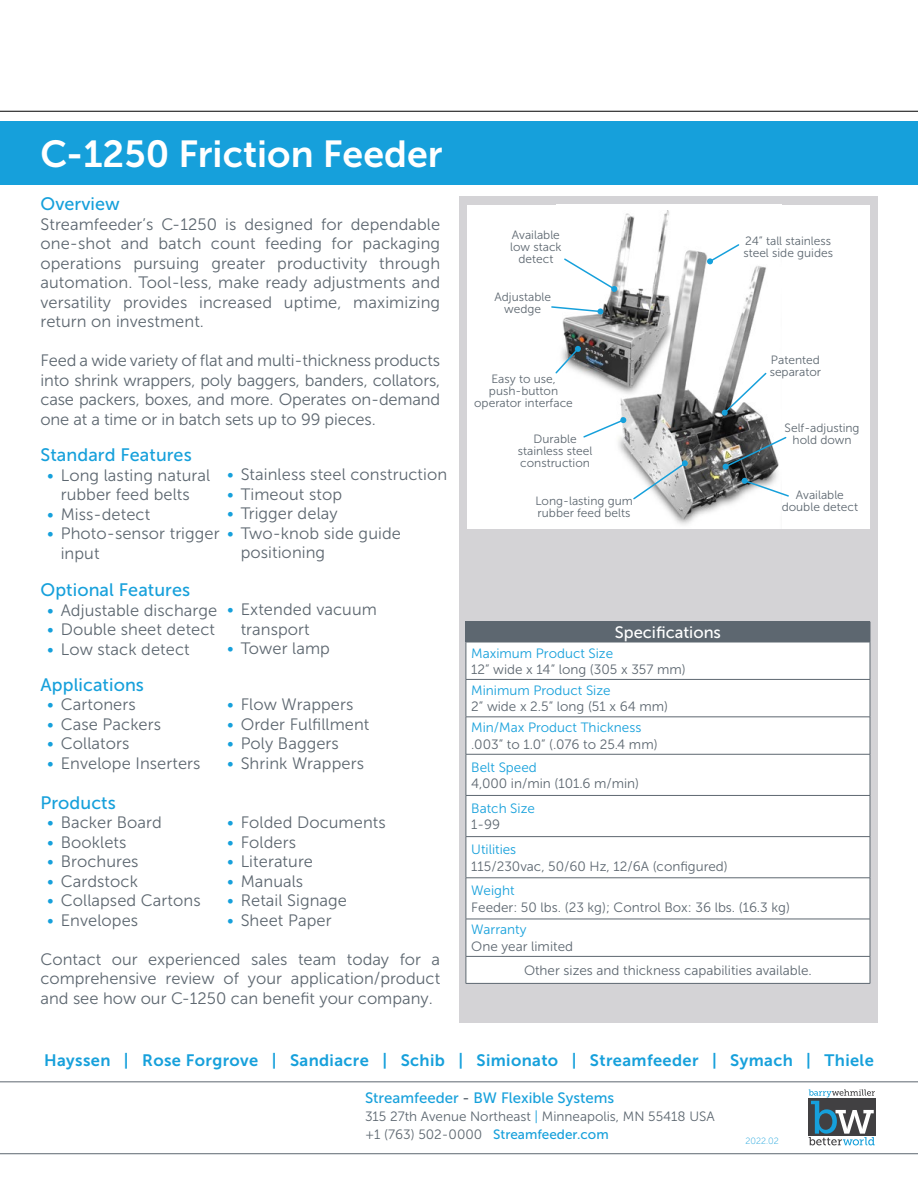
<style>
.page{position:relative;width:918px;height:1188px;background:#fff}
.page>*{position:absolute;margin:0;border:0;box-sizing:border-box;transform-origin:0 0}
.t1{font:37.5px "Museo Sans 700";color:#fff}
.t2{font:18px "Museo Sans 500";letter-spacing:.005em;color:#16a0db}
.t3{font:16.5px/19.5px "Museo Sans 300";letter-spacing:.005em;color:#5d6770;text-align:justify}
.t4{font:16.5px "Museo Sans 700";letter-spacing:.02em;color:#16a0db}
.t5{font:16.5px "Museo Sans 500";color:#fff}
.t6{font:15px "Museo Sans 500";color:#16a0db}
.t7{font:13.5px/24px "Museo Sans 300";color:#5d6770}
.t8{font:13.5px "Museo Sans 300";color:#16a0db}
.t9{font:13.5px "Museo Sans 500";color:#16a0db}
.t10{font:12px/12px "Museo Sans 300";color:#5d6770;text-align:center}
.t11{font:9px "Museo Sans 100";color:#16a0db}
.s1{color:#16a0db}
.s2{color:#5d6770}
.s3{font-family:"Museo Sans 300";color:#5d6770}
.s4{font-family:"Museo Sans 300";color:#fff}
</style>
<div class="page">
<div style="left:0;top:122px;width:918px;height:63px;background:#16a0db"></div>
<hr style="left:0;top:111px;width:918px;height:1px;background:#000">
<hr style="left:0;top:1153px;width:918px;height:1px;background:#5d6770">
<div style="left:459px;top:197px;width:419px;height:826px;background:#d4d3d6"></div>
<hr style="left:0;top:1082px;width:918px;height:1px;background:#5d6770">
<svg style="left:809px;top:1089px;width:66px;height:56px"></svg>
<div style="left:468px;top:205px;width:402px;height:324px;background:#fff"></div>
<img style="left:562px;top:210px;width:215px;height:315px">
<svg style="left:707px;top:243px;width:34px;height:21px"></svg>
<svg style="left:582px;top:417px;width:44px;height:22px"></svg>
<svg style="left:563px;top:257px;width:54px;height:35px"></svg>
<svg style="left:632px;top:460px;width:56px;height:41px"></svg>
<svg style="left:722px;top:371px;width:46px;height:45px"></svg>
<svg style="left:742px;top:478px;width:47px;height:20px"></svg>
<svg style="left:723px;top:436px;width:64px;height:34px"></svg>
<svg style="left:551px;top:305px;width:52px;height:9px"></svg>
<svg style="left:555px;top:346px;width:26px;height:29px"></svg>
<div style="left:466px;top:622px;width:404px;height:20px;background:#5d6770"></div>
<div style="left:467px;top:643px;width:403px;height:340px;background:#fff"></div>
<hr style="left:466px;top:621px;width:404px;height:1px;background:#5d6770">
<svg style="left:870px;top:622px;width:1px;height:20px"></svg>
<hr style="left:466px;top:642px;width:404px;height:1px;background:#5d6770">
<hr style="left:466px;top:642px;width:1px;height:37px;background:#5d6770">
<hr style="left:870px;top:642px;width:1px;height:37px;background:#5d6770">
<hr style="left:466px;top:679px;width:404px;height:1px;background:#5d6770">
<hr style="left:466px;top:680px;width:1px;height:37px;background:#5d6770">
<hr style="left:870px;top:680px;width:1px;height:37px;background:#5d6770">
<hr style="left:466px;top:717px;width:404px;height:1px;background:#5d6770">
<hr style="left:466px;top:717px;width:1px;height:37px;background:#5d6770">
<hr style="left:870px;top:717px;width:1px;height:37px;background:#5d6770">
<hr style="left:466px;top:754px;width:404px;height:1px;background:#5d6770">
<hr style="left:466px;top:754px;width:1px;height:41px;background:#5d6770">
<hr style="left:870px;top:754px;width:1px;height:41px;background:#5d6770">
<hr style="left:466px;top:795px;width:404px;height:1px;background:#5d6770">
<hr style="left:466px;top:796px;width:1px;height:40px;background:#5d6770">
<hr style="left:870px;top:796px;width:1px;height:40px;background:#5d6770">
<hr style="left:466px;top:836px;width:404px;height:1px;background:#5d6770">
<hr style="left:466px;top:837px;width:1px;height:41px;background:#5d6770">
<hr style="left:870px;top:837px;width:1px;height:41px;background:#5d6770">
<hr style="left:466px;top:878px;width:404px;height:1px;background:#5d6770">
<hr style="left:466px;top:878px;width:1px;height:41px;background:#5d6770">
<hr style="left:870px;top:878px;width:1px;height:41px;background:#5d6770">
<hr style="left:466px;top:919px;width:404px;height:1px;background:#5d6770">
<hr style="left:466px;top:919px;width:1px;height:37px;background:#5d6770">
<hr style="left:870px;top:919px;width:1px;height:37px;background:#5d6770">
<hr style="left:466px;top:956px;width:404px;height:1px;background:#5d6770">
<svg style="left:466px;top:957px;width:1px;height:26px"></svg>
<svg style="left:870px;top:957px;width:1px;height:26px"></svg>
<hr style="left:466px;top:983px;width:404px;height:1px;background:#5d6770">
<h1 class="t1" style="left:40px;top:133px;width:404px">C-1250 Friction Feeder</h1>
<p class="t2" style="left:40px;top:194px;width:81px">Overview</p>
<p class="t3" style="left:40px;top:215px;width:401px">Streamfeeder’s C-1250 is designed for dependable one-shot and batch count feeding for packaging operations pursuing greater productivity through automation. Tool-less, make ready adjustments and versatility provides increased uptime, maximizing return on investment.</p>
<p class="t3" style="left:40px;top:351px;width:401px">Feed a wide variety of flat and multi-thickness products into shrink wrappers, poly baggers, banders, collators, case packers, boxes, and more. Operates on-demand one at a time or in batch sets up to 99 pieces.</p>
<p class="t2" style="left:40px;top:445px;width:153px">Standard Features</p>
<p class="t3" style="left:47px;top:465px;width:164px;text-align:center"><span class="s1">•</span> Long lasting natural rubber feed belts</p>
<p class="t3" style="left:47px;top:504px;width:105px"><span class="s1">•</span> Miss-detect</p>
<p class="t3" style="left:61px;top:524px;width:160px;text-indent:-13px"><span class="s1">•</span> Photo-sensor trigger input</p>
<p class="t2" style="left:40px;top:580px;width:151px">Optional Features</p>
<p class="t3" style="left:47px;top:600px;width:172px"><span class="s1">•</span> Adjustable discharge</p>
<p class="t3" style="left:47px;top:620px;width:169px"><span class="s1">•</span> Double sheet detect</p>
<p class="t3" style="left:47px;top:639px;width:144px"><span class="s1">•</span> Low stack detect</p>
<p class="t2" style="left:40px;top:675px;width:105px">Applications</p>
<p class="t3" style="left:47px;top:695px;width:90px"><span class="s1">•</span> Cartoners</p>
<p class="t3" style="left:47px;top:715px;width:115px"><span class="s1">•</span> Case Packers</p>
<p class="t3" style="left:47px;top:734px;width:84px"><span class="s1">•</span> Collators</p>
<p class="t3" style="left:47px;top:754px;width:155px"><span class="s1">•</span> Envelope Inserters</p>
<p class="t2" style="left:40px;top:793px;width:77px">Products</p>
<p class="t3" style="left:47px;top:813px;width:116px"><span class="s1">•</span> Backer Board</p>
<p class="t3" style="left:47px;top:832px;width:81px"><span class="s1">•</span> Booklets</p>
<p class="t3" style="left:47px;top:852px;width:93px"><span class="s1">•</span> Brochures</p>
<p class="t3" style="left:47px;top:871px;width:92px"><span class="s1">•</span> Cardstock</p>
<p class="t3" style="left:47px;top:891px;width:155px"><span class="s1">•</span> Collapsed Cartons</p>
<p class="t3" style="left:47px;top:910px;width:92px"><span class="s1">•</span> Envelopes</p>
<p class="t3" style="left:41px;top:949px;width:401px">Contact our experienced sales team today for a comprehensive review of your application/product and see how our C-1250 can benefit your company.</p>
<p class="t3" style="left:227px;top:465px;width:222px"><span class="s1">•</span> Stainless steel construction</p>
<p class="t3" style="left:227px;top:484px;width:116px"><span class="s1">•</span> Timeout stop</p>
<p class="t3" style="left:227px;top:504px;width:112px"><span class="s1">•</span> Trigger delay</p>
<p class="t3" style="left:241px;top:523px;width:162px;text-indent:-13px"><span class="s1">•</span> Two-knob side guide positioning</p>
<p class="t3" style="left:241px;top:600px;width:138px;text-indent:-13px"><span class="s1">•</span> Extended vacuum transport</p>
<p class="t3" style="left:227px;top:639px;width:104px"><span class="s1">•</span> Tower lamp</p>
<p class="t3" style="left:227px;top:695px;width:128px"><span class="s1">•</span> Flow Wrappers</p>
<p class="t3" style="left:227px;top:714px;width:144px"><span class="s1">•</span> Order Fulfillment</p>
<p class="t3" style="left:227px;top:734px;width:113px"><span class="s1">•</span> Poly Baggers</p>
<p class="t3" style="left:227px;top:753px;width:138px"><span class="s1">•</span> Shrink Wrappers</p>
<p class="t3" style="left:227px;top:813px;width:160px"><span class="s1">•</span> Folded Documents</p>
<p class="t3" style="left:227px;top:832px;width:70px"><span class="s1">•</span> Folders</p>
<p class="t3" style="left:227px;top:852px;width:87px"><span class="s1">•</span> Literature</p>
<p class="t3" style="left:227px;top:871px;width:78px"><span class="s1">•</span> Manuals</p>
<p class="t3" style="left:227px;top:891px;width:121px"><span class="s1">•</span> Retail Signage</p>
<p class="t3" style="left:227px;top:910px;width:106px"><span class="s1">•</span> Sheet Paper</p>
<p class="t10" style="left:510px;top:229px;width:53px">Available low stack detect</p>
<p class="t10" style="left:494px;top:291px;width:58px">Adjustable wedge</p>
<p class="t10" style="left:474px;top:372px;width:100px">Easy to use, push-button operator interface</p>
<p class="t10" style="left:518px;top:433px;width:76px">Durable stainless steel construction</p>
<p class="t10" style="left:535px;top:495px;width:99px;text-align:left">Long-lasting gum rubber feed belts</p>
<p class="t10" style="left:743px;top:235px;width:91px;text-align:left">24” tall stainless steel side guides</p>
<p class="t10" style="left:770px;top:353px;width:53px;text-align:left">Patented separator</p>
<p class="t10" style="left:785px;top:422px;width:77px">Self-adjusting hold down</p>
<p class="t10" style="left:782px;top:489px;width:78px">Available double detect</p>
<p class="t5" style="left:615px;top:623px;width:108px">Specifications</p>
<p class="t8" style="left:471px;top:646px;width:143px">Maximum Product Size</p>
<p class="t7" style="left:471px;top:657px;width:216px">12” wide x 14” long (305 x 357 mm)</p>
<p class="t8" style="left:471px;top:683px;width:141px">Minimum Product Size</p>
<p class="t7" style="left:471px;top:695px;width:198px">2” wide x 2.5” long (51 x 64 mm)</p>
<p class="t8" style="left:471px;top:720px;width:172px">Min/Max Product Thickness</p>
<p class="t7" style="left:471px;top:732px;width:188px">.003” to 1.0” (.076 to 25.4 mm)</p>
<p class="t8" style="left:471px;top:760px;width:67px">Belt Speed</p>
<p class="t7" style="left:471px;top:772px;width:169px">4,000 in/min (101.6 m/min)</p>
<p class="t8" style="left:471px;top:801px;width:65px">Batch Size</p>
<p class="t7" style="left:471px;top:813px;width:30px">1-99</p>
<p class="t8" style="left:471px;top:842px;width:46px">Utilities</p>
<p class="t7" style="left:471px;top:854px;width:258px">115/230vac, 50/60 Hz, 12/6A (configured)</p>
<p class="t8" style="left:471px;top:883px;width:45px">Weight</p>
<p class="t7" style="left:471px;top:895px;width:320px">Feeder: 50 lbs. (23 kg); Control Box: 36 lbs. (16.3 kg)</p>
<p class="t8" style="left:471px;top:923px;width:57px">Warranty</p>
<p class="t7" style="left:524px;top:934px;width:289px;text-indent:-53px">One year limited<br>Other sizes and thickness capabilities available.</p>
<p class="t4" style="left:44px;top:1052px;width:831px">Hayssen | Rose Forgrove | Sandiacre | Schib | Simionato | Streamfeeder | Symach | Thiele</p>
<p class="t6" style="left:365px;top:1090px;width:251px">Streamfeeder <span class="s2">-</span> BW Flexible Systems</p>
<p class="t7" style="left:365px;top:1104px;width:351px">315 27th Avenue Northeast <span class="s1">|</span> Minneapolis, MN 55418 USA</p>
<p class="t9" style="left:365px;top:1127px;width:245px"><span class="s3">+1 (763) 502-0000</span> <span class="s4">|</span> Streamfeeder.com</p>
<p class="t11" style="left:746px;top:1136px;width:35px">2022.02</p>
</div>
